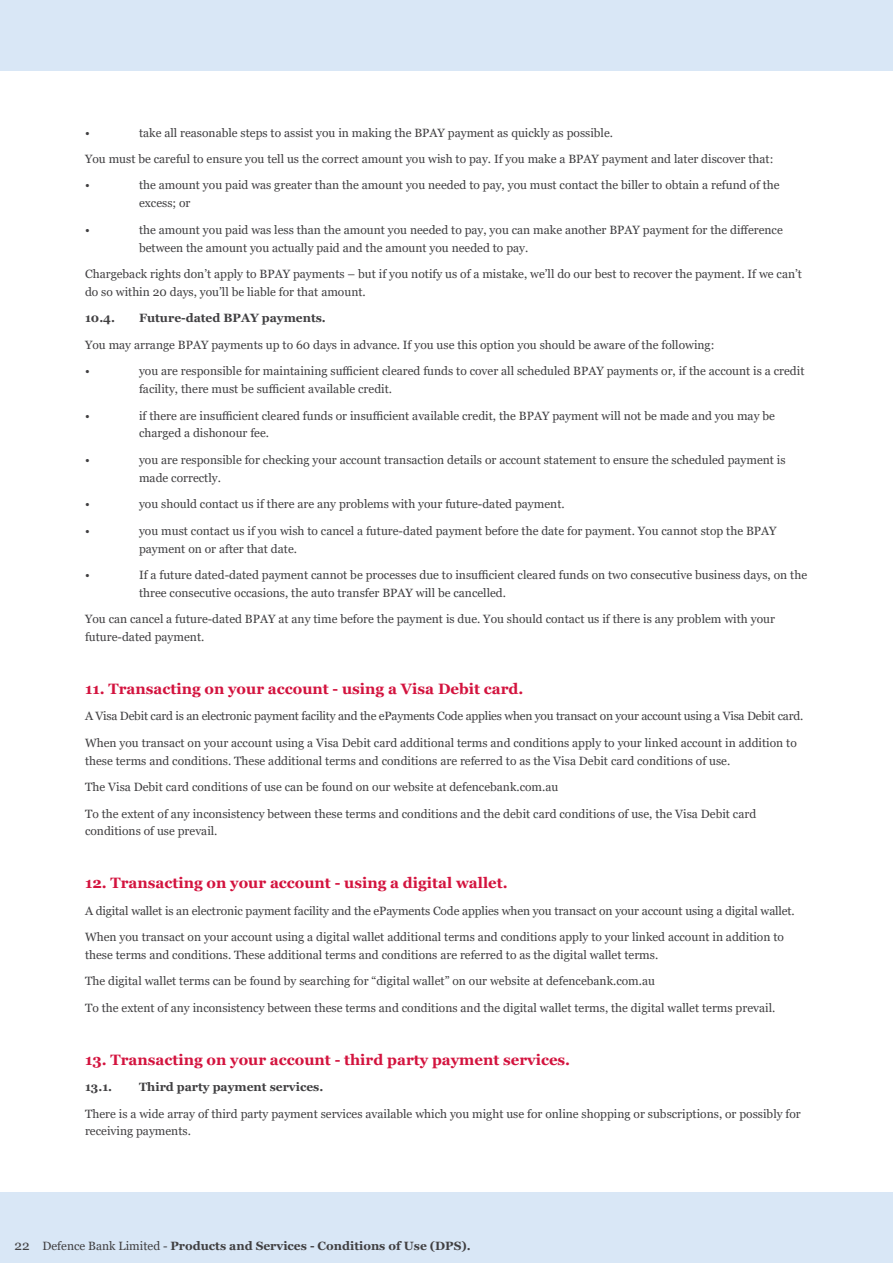
<style>
.page{position:relative;width:893px;height:1263px;background:#fff}
.page>*{position:absolute;margin:0;border:0;box-sizing:border-box;transform-origin:0 0}
.t1{font:700 15px "Georgia";color:#d3133e}
.t2{font:12px/17.9px "Georgia";color:#414042}
.t3{font:700 12px "Georgia";color:#414042}
.t4{font:12px "Georgia";letter-spacing:-.02em;color:#414042}
.s1{font-weight:400;font-size:13.5px}
.s2{font-weight:400}
</style>
<div class="page">
<div style="left:0;top:1192px;width:893px;height:71px;background:#d9e7f6"></div>
<div style="left:0;top:0;width:893px;height:71px;background:#d9e7f6"></div>
<p class="t2" style="left:85px;top:124px;width:6px">•</p>
<p class="t2" style="left:139px;top:124px;width:476px">take all reasonable steps to assist you in making the BPAY payment as quickly as possible.</p>
<p class="t2" style="left:85px;top:150px;width:690px">You must be careful to ensure you tell us the correct amount you wish to pay. If you make a BPAY payment and later discover that:</p>
<p class="t2" style="left:85px;top:177px;width:6px">•</p>
<p class="t2" style="left:139px;top:177px;width:642px">the amount you paid was greater than the amount you needed to pay, you must contact the biller to obtain a refund of the excess; or</p>
<p class="t2" style="left:85px;top:221px;width:6px">•</p>
<p class="t2" style="left:139px;top:221px;width:645px">the amount you paid was less than the amount you needed to pay, you can make another BPAY payment for the difference between the amount you actually paid and the amount you needed to pay.</p>
<p class="t2" style="left:85px;top:265px;width:718px">Chargeback rights don’t apply to BPAY payments – but if you notify us of a mistake, we’ll do our best to recover the payment. If we can’t do so within 20 days, you’ll be liable for that amount.</p>
<p class="t3" style="left:85px;top:311px;width:31px">10.4.</p>
<p class="t3" style="left:139px;top:311px;width:188px">Future-dated BPAY payments.</p>
<p class="t2" style="left:85px;top:336px;width:631px">You may arrange BPAY payments up to 60 days in advance. If you use this option you should be aware of the following:</p>
<p class="t2" style="left:85px;top:362px;width:6px">•</p>
<p class="t2" style="left:139px;top:362px;width:667px">you are responsible for maintaining sufficient cleared funds to cover all scheduled BPAY payments or, if the account is a credit facility, there must be sufficient available credit.</p>
<p class="t2" style="left:85px;top:407px;width:6px">•</p>
<p class="t2" style="left:139px;top:407px;width:637px">if there are insufficient cleared funds or insufficient available credit, the BPAY payment will not be made and you may be charged a dishonour fee.</p>
<p class="t2" style="left:85px;top:451px;width:6px">•</p>
<p class="t2" style="left:139px;top:451px;width:648px">you are responsible for checking your account transaction details or account statement to ensure the scheduled payment is made correctly.</p>
<p class="t2" style="left:85px;top:495px;width:6px">•</p>
<p class="t2" style="left:139px;top:495px;width:427px">you should contact us if there are any problems with your future-dated payment.</p>
<p class="t2" style="left:85px;top:522px;width:6px">•</p>
<p class="t2" style="left:139px;top:522px;width:639px">you must contact us if you wish to cancel a future-dated payment before the date for payment. You cannot stop the BPAY payment on or after that date.</p>
<p class="t2" style="left:85px;top:566px;width:6px">•</p>
<p class="t2" style="left:139px;top:566px;width:670px">If a future dated-dated payment cannot be processes due to insufficient cleared funds on two consecutive business days, on the three consecutive occasions, the auto transfer BPAY will be cancelled.</p>
<p class="t2" style="left:85px;top:610px;width:691px">You can cancel a future-dated BPAY at any time before the payment is due. You should contact us if there is any problem with your future-dated payment.</p>
<p class="t1" style="left:85px;top:679px;width:440px">11. Transacting on your account - using a Visa Debit card.</p>
<p class="t4" style="left:85px;top:709px;width:720px">A Visa Debit card is an electronic payment facility and the ePayments Code applies when you transact on your account using a Visa Debit card.</p>
<p class="t2" style="left:85px;top:734px;width:713px">When you transact on your account using a Visa Debit card additional terms and conditions apply to your linked account in addition to these terms and conditions. These additional terms and conditions are referred to as the Visa Debit card conditions of use.</p>
<p class="t2" style="left:85px;top:778px;width:475px">The Visa Debit card conditions of use can be found on our website at defencebank.com.au</p>
<p class="t2" style="left:85px;top:805px;width:673px">To the extent of any inconsistency between these terms and conditions and the debit card conditions of use, the Visa Debit card conditions of use prevail.</p>
<p class="t1" style="left:85px;top:873px;width:424px">12. Transacting on your account - using a digital wallet.</p>
<p class="t2" style="left:85px;top:902px;width:711px">A digital wallet is an electronic payment facility and the ePayments Code applies when you transact on your account using a digital wallet.</p>
<p class="t2" style="left:85px;top:928px;width:700px">When you transact on your account using a digital wallet additional terms and conditions apply to your linked account in addition to these terms and conditions. These additional terms and conditions are referred to as the digital wallet terms.</p>
<p class="t2" style="left:85px;top:973px;width:571px">The digital wallet terms can be found by searching for “digital wallet” on our website at defencebank.com.au</p>
<p class="t2" style="left:85px;top:999px;width:692px">To the extent of any inconsistency between these terms and conditions and the digital wallet terms, the digital wallet terms prevail.</p>
<p class="t1" style="left:85px;top:1050px;width:487px">13. Transacting on your account - third party payment services.</p>
<p class="t3" style="left:85px;top:1079px;width:29px">13.1.</p>
<p class="t3" style="left:139px;top:1079px;width:186px">Third party payment services.</p>
<p class="t2" style="left:85px;top:1105px;width:717px">There is a wide array of third party payment services available which you might use for online shopping or subscriptions, or possibly for receiving payments.</p>
<p class="t3" style="left:15px;top:1238px;width:458px"><span class="s1">22</span> <span class="s2">Defence Bank Limited -</span> Products and Services - Conditions of Use (DPS).</p>
</div>
